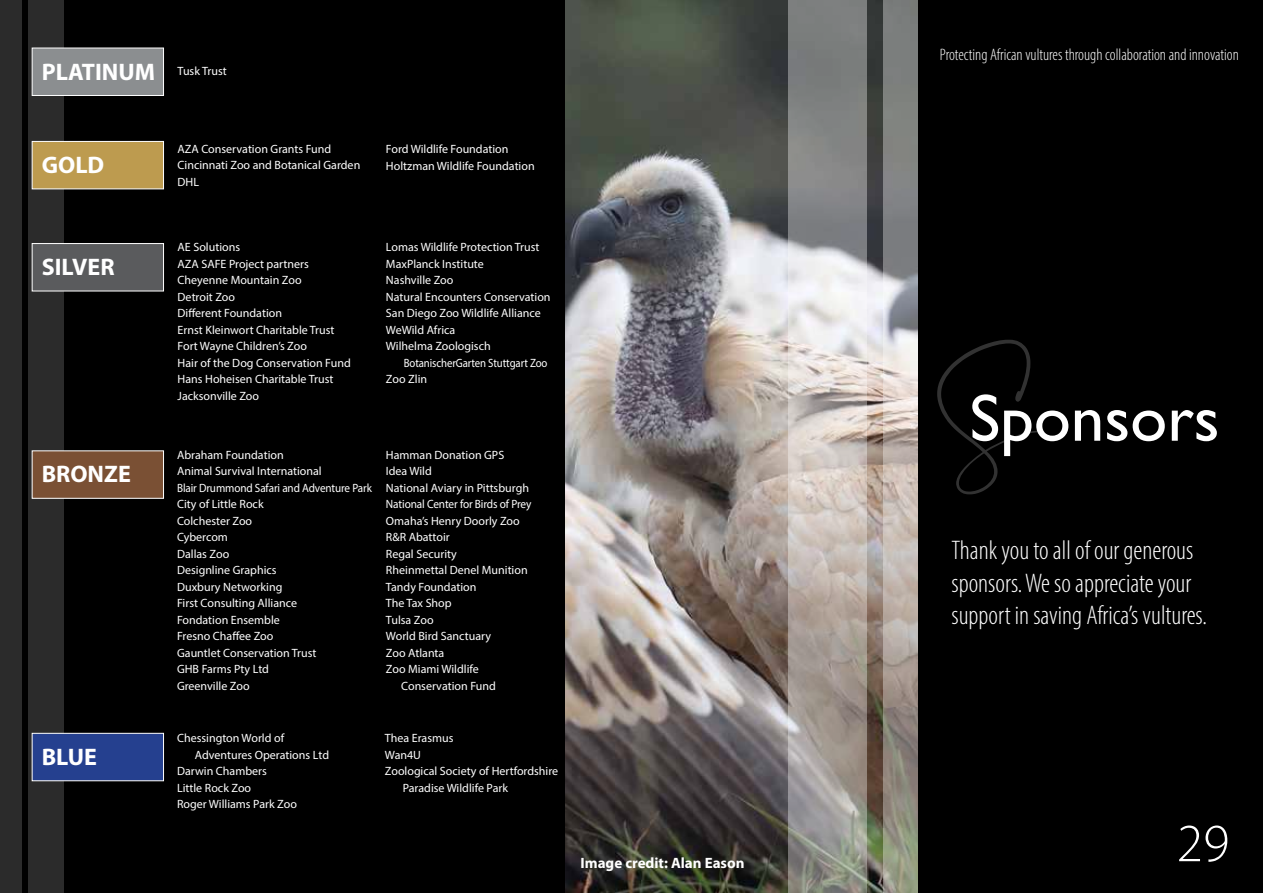
<style>
.page{position:relative;width:1263px;height:893px;background:#fff}
.page>*{position:absolute;margin:0;border:0;box-sizing:border-box;transform-origin:0 0}
.t1{font:67.05px "Gill Sans";color:#fff}
.t2{font:300 54px "Myriad Pro";color:#fff}
.t3{font:300 condensed 27px/32.4px "Myriad Pro";color:#fff}
.t4{font:700 24px "Myriad Pro";color:#fff}
.t5{font:300 condensed 16.65px "Myriad Pro";color:#fff}
.t6{font:700 15px "Myriad Pro";color:#fff}
.t7{font:12px/16.5px "Myriad Pro";color:#fff}
.t8{font:12px/16.5px "Myriad Pro";color:#fff;scale:.9 1}
.t9{font:12px "Myriad Pro";color:#fff;scale:.94 1}
.s1{font-family:"Dalmatins";font-size:51.9px}
</style>
<div class="page">
<div style="left:0;top:0;width:566px;height:893px;background:#000"></div>
<img style="left:566px;top:0;width:317px;height:893px">
<svg style="left:883px;top:0;width:35px;height:893px;background:#a29e99"></svg>
<div style="left:29px;top:0;width:35px;height:893px;background:#2b2b2b"></div>
<div style="left:918px;top:0;width:345px;height:893px;background:#000"></div>
<svg style="left:788px;top:0;width:78px;height:893px;background:#aca8a4"></svg>
<div style="left:0;top:0;width:22px;height:893px;background:#2b2b2b"></div>
<div style="left:32px;top:48px;width:132px;height:48px;background:#8b8e90;border:1px solid #fff"></div>
<div style="left:32px;top:141px;width:132px;height:48px;background:#bd9b4f;border:1px solid #fff"></div>
<div style="left:32px;top:243px;width:132px;height:48px;background:#5a5b5d;border:1px solid #fff"></div>
<div style="left:32px;top:451px;width:132px;height:47px;background:#7a5034"></div>
<div style="left:32px;top:733px;width:132px;height:48px;background:#25408f;border:1px solid #fff"></div>
<h3 class="t4" style="left:42px;top:56px;width:115px">PLATINUM</h3>
<p class="t7" style="left:178px;top:62px;width:51px">Tusk Trust</p>
<h3 class="t4" style="left:42px;top:149px;width:64px">GOLD</h3>
<h3 class="t4" style="left:42px;top:251px;width:74px">SILVER</h3>
<h3 class="t4" style="left:42px;top:459px;width:91px">BRONZE</h3>
<h3 class="t4" style="left:42px;top:741px;width:57px">BLUE</h3>
<p class="t7" style="left:178px;top:140px;width:184px">AZA Conservation Grants Fund<br>Cincinnati Zoo and Botanical Garden<br>DHL</p>
<p class="t7" style="left:386px;top:141px;width:150px">Ford Wildlife Foundation<br>Holtzman Wildlife Foundation</p>
<p class="t7" style="left:178px;top:239px;width:175px">AE Solutions<br>AZA SAFE Project partners<br>Cheyenne Mountain Zoo<br>Detroit Zoo<br>Different Foundation<br>Ernst Kleinwort Charitable Trust<br>Fort Wayne Children’s Zoo<br>Hair of the Dog Conservation Fund<br>Hans Hoheisen Charitable Trust<br>Jacksonville Zoo</p>
<p class="t7" style="left:386px;top:239px;width:166px">Lomas Wildlife Protection Trust<br>MaxPlanck Institute<br>Nashville Zoo<br>Natural Encounters Conservation<br>San Diego Zoo Wildlife Alliance<br>WeWild Africa<br>Wilhelma Zoologisch</p>
<p class="t8" style="left:386px;top:354px;width:181px;text-indent:18px">BotanischerGarten Stuttgart Zoo<br>Zoo Zlin</p>
<p class="t7" style="left:177px;top:446px;width:196px">Abraham Foundation<br>Animal Survival International<br>Blair Drummond Safari and Adventure Park<br>City of Little Rock<br>Colchester Zoo<br>Cybercom<br>Dallas Zoo<br>Designline Graphics<br>Duxbury Networking<br>First Consulting Alliance<br>Fondation Ensemble<br>Fresno Chaffee Zoo<br>Gauntlet Conservation Trust<br>GHB Farms Pty Ltd<br>Greenville Zoo</p>
<p class="t7" style="left:386px;top:446px;width:120px">Hamman Donation GPS</p>
<p class="t7" style="left:386px;top:463px;width:47px">Idea Wild</p>
<p class="t7" style="left:386px;top:479px;width:145px">National Aviary in Pittsburgh</p>
<p class="t9" style="left:386px;top:497px;width:156px">National Center for Birds of Prey</p>
<p class="t7" style="left:386px;top:512px;width:135px">Omaha’s Henry Doorly Zoo</p>
<p class="t7" style="left:386px;top:529px;width:65px">R&amp;R Abattoir</p>
<p class="t7" style="left:386px;top:545px;width:72px">Regal Security</p>
<p class="t7" style="left:386px;top:562px;width:143px">Rheinmettal Denel Munition</p>
<p class="t7" style="left:386px;top:578px;width:92px">Tandy Foundation</p>
<p class="t7" style="left:386px;top:595px;width:67px">The Tax Shop</p>
<p class="t7" style="left:386px;top:611px;width:49px">Tulsa Zoo</p>
<p class="t7" style="left:386px;top:628px;width:107px">World Bird Sanctuary</p>
<p class="t7" style="left:386px;top:644px;width:60px">Zoo Atlanta</p>
<p class="t7" style="left:386px;top:661px;width:94px">Zoo Miami Wildlife</p>
<p class="t7" style="left:401px;top:677px;width:96px">Conservation Fund</p>
<p class="t7" style="left:177px;top:730px;width:109px">Chessington World of</p>
<p class="t7" style="left:195px;top:746px;width:136px">Adventures Operations Ltd</p>
<p class="t7" style="left:177px;top:763px;width:91px">Darwin Chambers</p>
<p class="t7" style="left:177px;top:779px;width:76px">Little Rock Zoo</p>
<p class="t7" style="left:177px;top:796px;width:121px">Roger Williams Park Zoo</p>
<p class="t7" style="left:385px;top:730px;width:70px">Thea Erasmus</p>
<p class="t7" style="left:385px;top:746px;width:38px">Wan4U</p>
<p class="t7" style="left:385px;top:763px;width:175px">Zoological Society of Hertfordshire</p>
<p class="t7" style="left:403px;top:779px;width:107px">Paradise Wildlife Park</p>
<p class="t6" style="left:580px;top:853px;width:166px">Image credit: Alan Eason</p>
<h3 class="t5" style="left:940px;top:45px;width:301px">Protecting African vultures through collaboration and innovation</h3>
<h1 class="t1" style="left:934px;top:379px;width:287px"><span class="s1">S</span>Sponsors</h1>
<h3 class="t3" style="left:951px;top:534px;width:257px">Thank you to all of our generous sponsors. We so appreciate your support in saving Africa’s vultures.</h3>
<h2 class="t2" style="left:1176px;top:811px;width:54px">29</h2>
</div>
